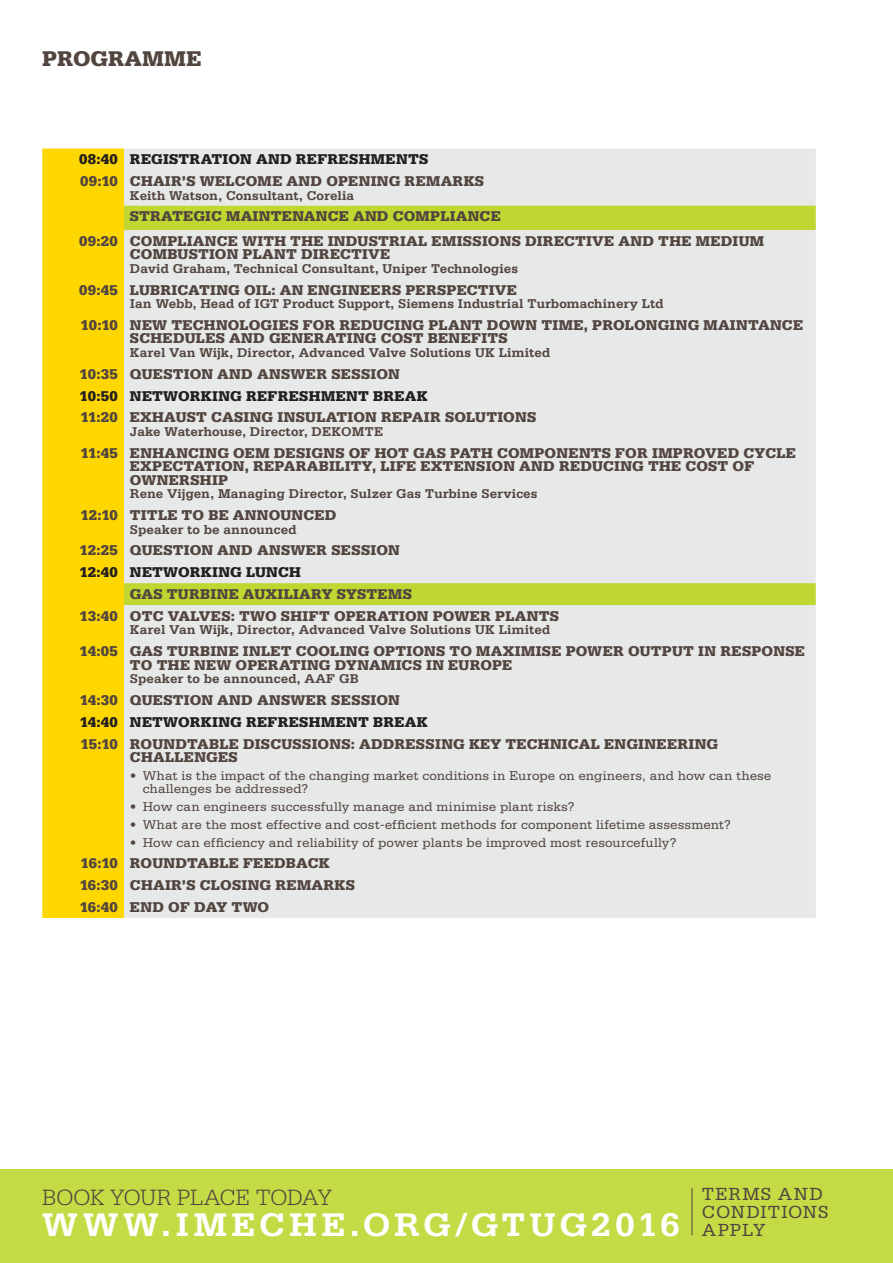
<style>
.page{position:relative;width:893px;height:1263px;background:#fff}
.page>*{position:absolute;margin:0;border:0;box-sizing:border-box;transform-origin:0 0}
.t1{font:700 34.5px "Serifa Std";letter-spacing:.11em;color:#fff;scale:1.04 1}
.t2{font:300 23.4px "Serifa Std";letter-spacing:-.01em;color:#52453f}
.t3{font:900 22.5px "Serifa Std";letter-spacing:.01em;color:#52453f}
.t4{font:18.45px/17.9px "Serifa Std";letter-spacing:.055em;color:#52453f}
.t5{font:900 15px/13.5px "Serifa Std";letter-spacing:.015em;color:#52453f}
.t6{font:900 15px "Serifa Std";letter-spacing:.015em;color:#231f20}
.t7{font:700 13.5px "Serifa Std";letter-spacing:.005em;color:#52453f}
.t8{font:13.5px/13.5px "Serifa Std";letter-spacing:.005em;color:#52453f}
</style>
<div class="page">
<div style="left:0;top:1169px;width:893px;height:94px;background:#c5db45"></div>
<hr style="left:692px;top:1188px;width:1px;height:47px;background:#52453f">
<div style="left:42px;top:148px;width:82px;height:770px;background:#ffd700"></div>
<div style="left:124px;top:148px;width:692px;height:770px;background:#e7e8e8"></div>
<svg style="left:124px;top:206px;width:692px;height:399px;fill:#e7e8e8"></svg>
<h3 class="t3" style="left:42px;top:45px;width:161px">PROGRAMME</h3>
<p class="t6" style="left:79px;top:151px;width:351px">08:40 REGISTRATION AND REFRESHMENTS</p>
<p class="t5" style="left:80px;top:174px;width:405px">09:10 CHAIR’S WELCOME AND OPENING REMARKS</p>
<p class="t7" style="left:130px;top:187px;width:226px">Keith Watson, Consultant, Corelia</p>
<p class="t5" style="left:79px;top:204px;width:686px;line-height:24.3px;text-indent:51px">STRATEGIC MAINTENANCE AND COMPLIANCE<br>09:20 COMPLIANCE WITH THE INDUSTRIAL EMISSIONS DIRECTIVE AND THE MEDIUM</p>
<p class="t5" style="left:130px;top:248px;width:262px">COMBUSTION PLANT DIRECTIVE</p>
<p class="t7" style="left:130px;top:260px;width:390px">David Graham, Technical Consultant, Uniper Technologies</p>
<p class="t5" style="left:79px;top:283px;width:82px">09:45 LUBRIC</p>
<p class="t5" style="left:188px;top:283px;width:330px">ATING OIL: AN ENGINEERS PERSPECTIVE</p>
<p class="t7" style="left:130px;top:296px;width:535px">Ian Webb, Head of IGT Product Support, Siemens Industrial Turbomachinery Ltd</p>
<p class="t5" style="left:130px;top:318px;width:674px;text-indent:-49px">10:10 NEW TECHNOLOGIES FOR REDUCING PLANT DOWN TIME, PROLONGING MAINTANCE<br>SCHEDULES AND GENERATING COST BENEFITS</p>
<p class="t7" style="left:130px;top:345px;width:422px">Karel Van Wijk, Director, Advanced Valve Solutions UK Limited</p>
<p class="t5" style="left:80px;top:367px;width:322px">10:35 QUESTION AND ANSWER SESSION</p>
<p class="t6" style="left:80px;top:387px;width:121px">10:50 NETWORKI</p>
<p class="t6" style="left:218px;top:387px;width:210px">NG REFRESHMENT BREAK</p>
<p class="t5" style="left:80px;top:411px;width:457px">11:20 EXHAUST CASING INSULATION REPAIR SOLUTIONS</p>
<p class="t7" style="left:130px;top:424px;width:223px">Jake Waterhouse, Director, DEKOMTE</p>
<p class="t5" style="left:80px;top:446px;width:583px">11:45 ENHANCING OEM DESIGNS OF HOT GAS PATH COMPONENTS FOR IMPR</p>
<p class="t5" style="left:130px;top:446px;width:667px;text-indent:564px">OVED CYCLE<br>EXPECTATION, REPARABILITY, LIFE EXTENSION AND REDUCING THE COST OF<br>OWNERSHIP</p>
<p class="t7" style="left:130px;top:486px;width:409px">Rene Vijgen, Managing Director, Sulzer Gas Turbine Services</p>
<p class="t5" style="left:80px;top:508px;width:258px">12:10 TITLE TO BE ANNOUNCED</p>
<p class="t7" style="left:130px;top:521px;width:168px">Speaker to be announced</p>
<p class="t5" style="left:79px;top:544px;width:322px">12:25 QUESTION AND ANSWER SESSION</p>
<p class="t6" style="left:79px;top:563px;width:121px">12:40 NETWORKI</p>
<p class="t6" style="left:218px;top:563px;width:84px">NG LUNCH</p>
<p class="t5" style="left:130px;top:587px;width:69px">GAS TURBI</p>
<p class="t5" style="left:80px;top:583px;width:481px;line-height:21.8px;text-indent:137px">NE AUXILIARY SYSTEMS<br>13:40 OTC VALVES: TWO SHIFT OPERATION POWER PLANTS</p>
<p class="t7" style="left:130px;top:622px;width:422px">Karel Van Wijk, Director, Advanced Valve Solutions UK Limited</p>
<p class="t5" style="left:80px;top:644px;width:120px">14:05 GAS TURBI</p>
<p class="t5" style="left:217px;top:644px;width:297px">NE INLET COOLING OPTIONS TO MAXIMI</p>
<p class="t5" style="left:542px;top:644px;width:264px">SE POWER OUTPUT IN RESPONSE</p>
<p class="t5" style="left:130px;top:658px;width:263px">TO THE NEW OPERATING DYNAMIC</p>
<p class="t5" style="left:413px;top:658px;width:101px">S IN EUROPE</p>
<p class="t7" style="left:130px;top:671px;width:229px">Speaker to be announced, AAF GB</p>
<p class="t5" style="left:80px;top:693px;width:322px">14:30 QUESTION AND ANSWER SESSION</p>
<p class="t6" style="left:80px;top:713px;width:121px">14:40 NETWORKI</p>
<p class="t6" style="left:218px;top:713px;width:210px">NG REFRESHMENT BREAK</p>
<p class="t5" style="left:130px;top:737px;width:590px;text-indent:-49px">15:10 ROUNDTABLE DISCUSSIONS: ADDRESSING KEY TECHNICAL ENGINEERING<br>CHALLENGES</p>
<p class="t8" style="left:143px;top:769px;width:630px;text-indent:-13px">• What is the impact of the changing market conditions in Europe on engineers, and how can these challenges be addressed?</p>
<p class="t8" style="left:130px;top:800px;width:446px">• How can engineers successfully manage and minimise plant risks?</p>
<p class="t8" style="left:130px;top:818px;width:603px">• What are the most effective and cost-efficient methods for component lifetime assessment?</p>
<p class="t8" style="left:130px;top:835px;width:548px">• How can efficiency and reliability of power plants be improved most resourcefully?</p>
<p class="t5" style="left:80px;top:852px;width:277px;line-height:21.8px">16:10 ROUNDTABLE FEEDBACK<br>16:30 CHAIR’S CLOSING REMARKS<br>16:40 END OF DAY TWO</p>
<h2 class="t2" style="left:42px;top:1185px;width:291px">BOOK YOUR PLACE TODAY</h2>
<h1 class="t1" style="left:42px;top:1204px;width:615px">www.imeche.org/GTUG2016</h1>
<p class="t4" style="left:702px;top:1185px;width:128px">terms and conditions apply</p>
</div>
